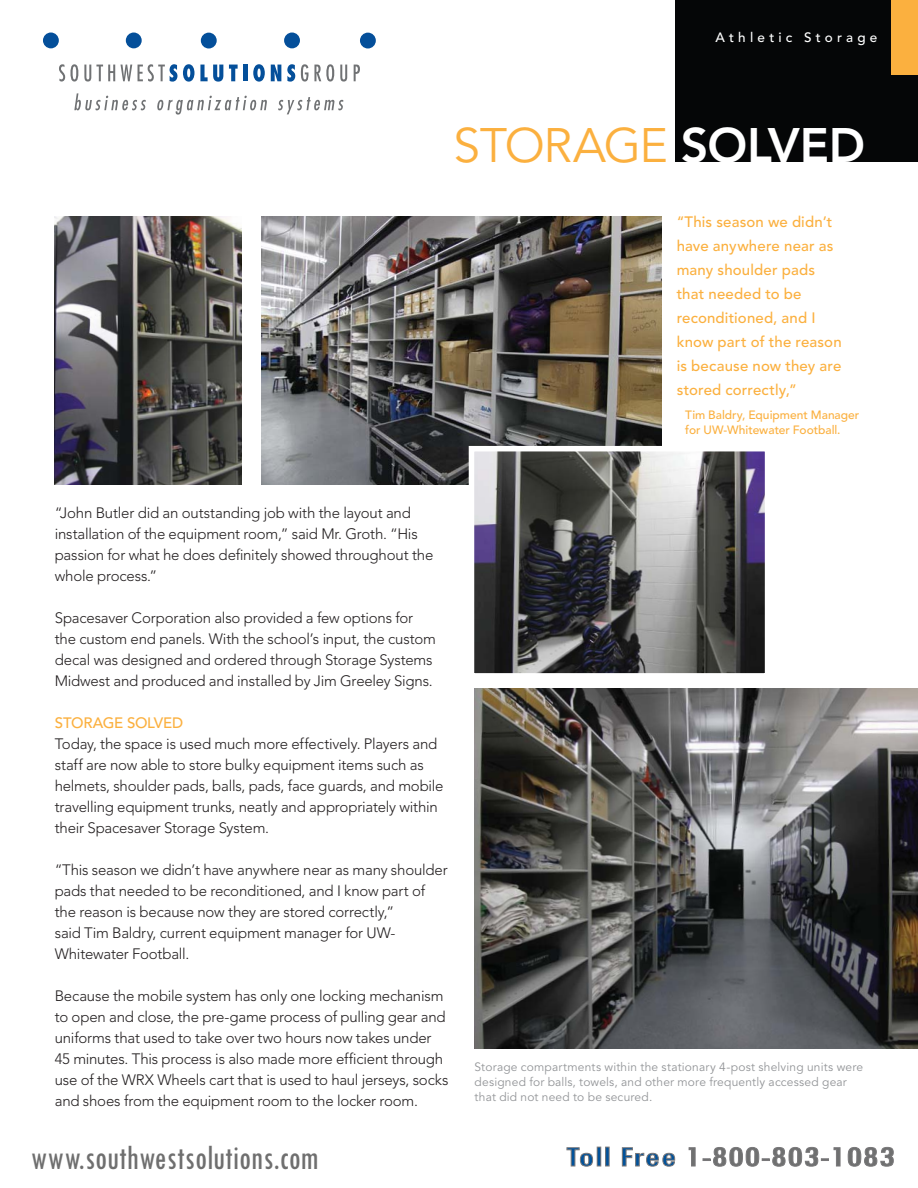
<style>
.page{position:relative;width:918px;height:1188px;background:#fff}
.page>*{position:absolute;margin:0;border:0;box-sizing:border-box;transform-origin:0 0}
.t1{font:48px "Avenir";letter-spacing:-.025em;color:#fbb03f}
.t2{font:condensed 36px "Tw Cen";color:#6f6f6f;scale:.92 1}
.t3{font:300 15px/21px "Avenir";letter-spacing:-.015em;color:#231f20}
.t4{font:500 15px/24px "Avenir";letter-spacing:.01em;color:#fbb03f}
.t5{font:500 15px "Avenir";letter-spacing:-.015em;color:#fbb03f}
.t6{font:500 13.5px "Avenir";letter-spacing:.315em;color:#fff}
.t7{font:12px/15px "Avenir";letter-spacing:.015em;color:#939598}
.t8{font:500 12px/15px "Avenir";color:#fbb03f}
.s1{font-weight:800;color:#fff}
</style>
<div class="page">
<img style="left:262px;top:216px;width:400px;height:269px">
<img style="left:476px;top:453px;width:287px;height:219px">
<div style="left:469px;top:446px;width:301px;height:233px;border:6px solid #fff"></div>
<img style="left:54px;top:216px;width:187px;height:269px">
<img style="left:475px;top:689px;width:443px;height:359px">
<div style="left:675px;top:0;width:243px;height:162px;background:#050607"></div>
<div style="left:891px;top:0;width:27px;height:74px;background:#fbb03f"></div>
<svg style="left:74px;top:93px;width:72px;height:17px"></svg>
<svg style="left:157px;top:96px;width:110px;height:19px"></svg>
<svg style="left:278px;top:97px;width:65px;height:17px"></svg>
<svg style="left:59px;top:64px;width:6px;height:18px"></svg>
<svg style="left:71px;top:64px;width:7px;height:18px"></svg>
<svg style="left:84px;top:65px;width:31px;height:17px"></svg>
<svg style="left:121px;top:65px;width:11px;height:16px"></svg>
<svg style="left:138px;top:64px;width:39px;height:18px"></svg>
<svg style="left:183px;top:64px;width:11px;height:18px"></svg>
<svg style="left:200px;top:65px;width:23px;height:17px"></svg>
<svg style="left:229px;top:65px;width:9px;height:16px"></svg>
<hr style="left:243px;top:65px;width:4px;height:16px;background:#044f9a">
<svg style="left:253px;top:64px;width:12px;height:18px"></svg>
<svg style="left:271px;top:65px;width:10px;height:16px"></svg>
<svg style="left:287px;top:64px;width:8px;height:18px"></svg>
<svg style="left:301px;top:64px;width:33px;height:18px"></svg>
<svg style="left:340px;top:65px;width:7px;height:17px"></svg>
<svg style="left:354px;top:65px;width:6px;height:16px"></svg>
<div style="left:360px;top:33px;width:16px;height:15px;background:#044f9a;border-radius:50%"></div>
<div style="left:43px;top:33px;width:16px;height:15px;background:#044f9a;border-radius:50%"></div>
<div style="left:201px;top:33px;width:16px;height:15px;background:#044f9a;border-radius:50%"></div>
<div style="left:126px;top:33px;width:16px;height:15px;background:#044f9a;border-radius:50%"></div>
<div style="left:284px;top:33px;width:16px;height:15px;background:#044f9a;border-radius:50%"></div>
<svg style="left:567px;top:1147px;width:26px;height:20px"></svg>
<div style="left:597px;top:1147px;width:4px;height:19px;border:1px solid #79787a"></div>
<div style="left:605px;top:1147px;width:4px;height:19px;border:1px solid #79787a"></div>
<svg style="left:622px;top:1147px;width:53px;height:20px"></svg>
<svg style="left:689px;top:1147px;width:7px;height:19px"></svg>
<svg style="left:703px;top:1147px;width:137px;height:20px"></svg>
<svg style="left:848px;top:1147px;width:45px;height:20px"></svg>
<p class="t6" style="left:716px;top:32px;width:163px">Athletic Storage</p>
<h1 class="t1" style="left:454px;top:126px;width:413px">STORAGE <span class="s1">SOLVED</span></h1>
<p class="t4" style="left:677px;top:212px;width:167px">“This season we didn’t have anywhere near as many shoulder pads that needed to be reconditioned, and I know part of the reason is because now they are stored correctly,”</p>
<p class="t8" style="left:685px;top:409px;width:176px">Tim Baldry, Equipment Manager for UW-Whitewater Football.</p>
<p class="t3" style="left:55px;top:503px;width:380px">“John Butler did an outstanding job with the layout and installation of the equipment room,” said Mr. Groth. “His passion for what he does definitely showed throughout the whole process.”</p>
<p class="t3" style="left:55px;top:608px;width:383px">Spacesaver Corporation also provided a few options for the custom end panels. With the school’s input, the custom decal was designed and ordered through Storage Systems Midwest and produced and installed by Jim Greeley Signs.</p>
<p class="t5" style="left:55px;top:717px;width:130px">STORAGE SOLVED</p>
<p class="t3" style="left:55px;top:734px;width:390px">Today, the space is used much more effectively. Players and staff are now able to store bulky equipment items such as helmets, shoulder pads, balls, pads, face guards, and mobile travelling equipment trunks, neatly and appropriately within their Spacesaver Storage System.</p>
<p class="t3" style="left:55px;top:860px;width:394px">“This season we didn’t have anywhere near as many shoulder pads that needed to be reconditioned, and I know part of the reason is because now they are stored correctly,”<br>said Tim Baldry, current equipment manager for UW-Whitewater Football.</p>
<p class="t3" style="left:55px;top:986px;width:395px">Because the mobile system has only one locking mechanism to open and close, the pre-game process of pulling gear and uniforms that used to take over two hours now takes under 45 minutes. This process is also made more efficient through use of the WRX Wheels cart that is used to haul jerseys, socks and shoes from the equipment room to the locker room.</p>
<h2 class="t2" style="left:30px;top:1135px;width:315px">www.southwestsolutions.com</h2>
<p class="t7" style="left:475px;top:1060px;width:390px">Storage compartments within the stationary 4-post shelving units were designed for balls, towels, and other more frequently accessed gear that did not need to be secured.</p>
</div>
